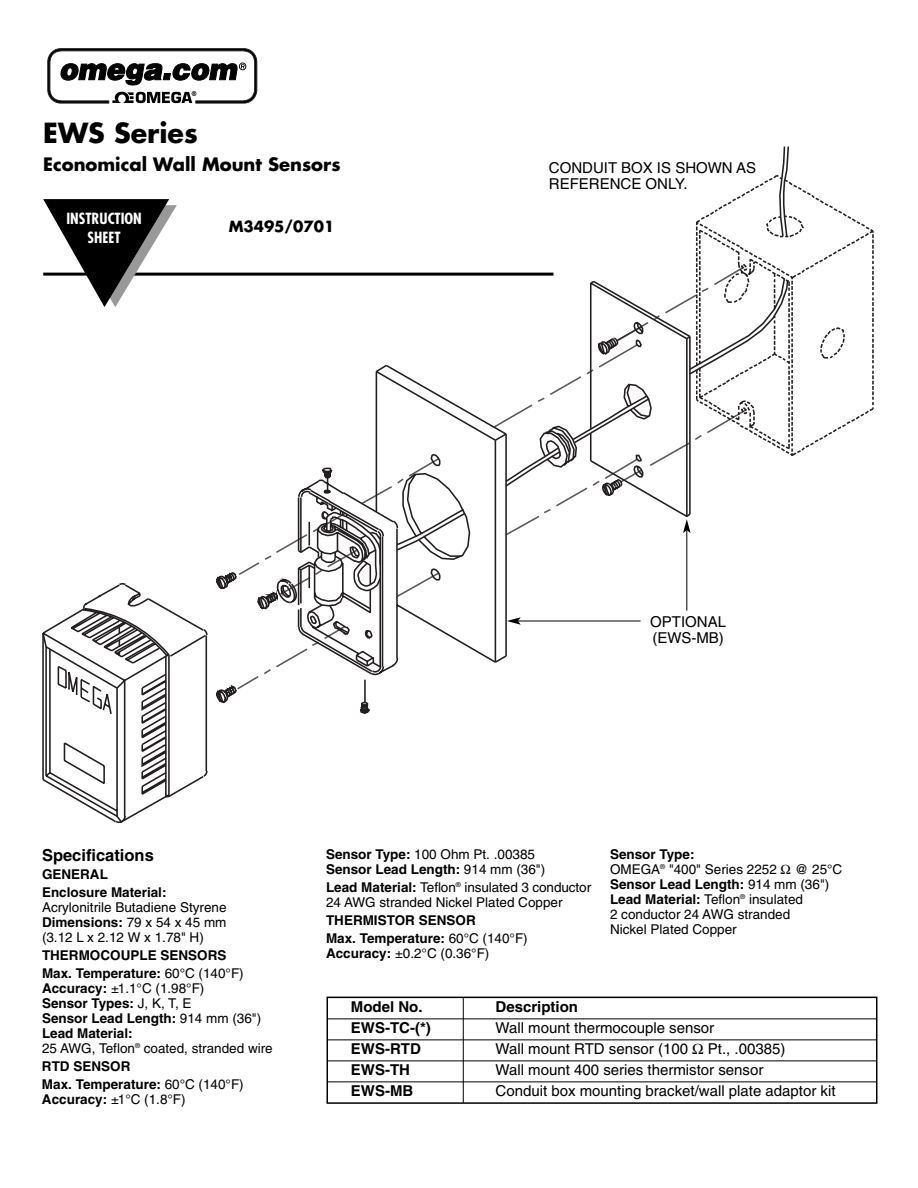
<style>
.page{position:relative;width:918px;height:1188px;background:#fff}
.page>*{position:absolute;margin:0;border:0;box-sizing:border-box;transform-origin:0 0}
.t1{font:700 27px "Futura";color:#000}
.t2{font:700 18px "Futura";color:#000}
.t3{font:700 16.5px "Helvetica";color:#000}
.t4{font:15px/16.5px "Helvetica";color:#000}
.t5{font:700 15px "Helvetica";color:#000}
.t6{font:700 condensed 15px/19.4px "Futura";color:#fff;text-align:center}
.t7{font:700 15px "Futura";color:#000}
.t8{font:13.5px/15px "Helvetica";color:#000}
.t9{font:700 13.5px/18px "Helvetica";color:#000}
.s1{font-weight:700}
.s2{font-weight:400}
</style>
<div class="page">
<svg style="left:42px;top:583px;width:166px;height:240px"></svg>
<svg style="left:216px;top:563px;width:154px;height:151px"></svg>
<svg style="left:47px;top:48px;width:210px;height:56px"></svg>
<hr style="left:43px;top:273px;width:511px;height:3px;background:#000">
<svg style="left:43px;top:199px;width:134px;height:108px"></svg>
<hr style="left:328px;top:1018px;width:548px;height:1px;background:#000">
<hr style="left:328px;top:1040px;width:548px;height:1px;background:#000">
<hr style="left:328px;top:1060px;width:548px;height:1px;background:#000">
<hr style="left:328px;top:1082px;width:548px;height:1px;background:#000">
<div style="left:327px;top:997px;width:551px;height:107px;border:2px solid #000"></div>
<svg style="left:257px;top:146px;width:617px;height:564px"></svg>
<hr style="left:463px;top:997px;width:1px;height:106px;background:#000">
<h1 class="t1" style="left:43px;top:121px;width:156px">EWS Series</h1>
<h2 class="t2" style="left:43px;top:156px;width:299px">Economical Wall Mount Sensors</h2>
<p class="t6" style="left:66px;top:210px;width:77px">INSTRUCTION<br>SHEET</p>
<p class="t7" style="left:229px;top:219px;width:107px">M3495/0701</p>
<p class="t4" style="left:549px;top:161px;width:209px">CONDUIT BOX IS SHOWN AS<br>REFERENCE ONLY.</p>
<p class="t4" style="left:650px;top:615px;width:77px">OPTIONAL (EWS-MB)</p>
<p class="t3" style="left:42px;top:849px;width:113px">Specifications</p>
<p class="t9" style="left:42px;top:867px;width:126px">GENERAL<br>Enclosure Material:</p>
<p class="t8" style="left:42px;top:901px;width:186px;text-align:justify">Acrylonitrile Butadiene Styrene <span class="s1">Dimensions:</span> 79 x 54 x 45 mm (3.12 L x 2.12 W x 1.78" H)</p>
<p class="t9" style="left:42px;top:948px;width:203px">THERMOCOUPLE SENSORS<br>Max. Temperature: <span class="s2">60°C (140°F)</span></p>
<p class="t8" style="left:42px;top:982px;width:232px"><span class="s1">Accuracy:</span> ±1.1°C (1.98°F)<br><span class="s1">Sensor Types:</span> J, K, T, E<br><span class="s1">Sensor Lead Length:</span> 914 mm (36")<br><span class="s1">Lead Material:<br></span>25 AWG, Teflon<sup>®</sup> coated, stranded wire</p>
<p class="t9" style="left:42px;top:1059px;width:203px">RTD SENSOR<br>Max. Temperature: <span class="s2">60°C (140°F)</span></p>
<p class="t8" style="left:42px;top:1093px;width:145px"><span class="s1">Accuracy:</span> ±1°C (1.8°F)</p>
<p class="t9" style="left:326px;top:848px;width:221px;line-height:15px">Sensor Type: <span class="s2">100 Ohm Pt. .00385<br></span>Sensor Lead Length: <span class="s2">914 mm (36")</span></p>
<p class="t8" style="left:326px;top:881px;width:267px"><span class="s1">Lead Material:</span> Teflon<sup>®</sup> insulated 3 conductor<br>24 AWG stranded Nickel Plated Copper</p>
<p class="t9" style="left:326px;top:912px;width:203px">THERMISTOR SENSOR<br>Max. Temperature: <span class="s2">60°C (140°F)</span></p>
<p class="t8" style="left:326px;top:947px;width:165px"><span class="s1">Accuracy:</span> ±0.2°C (0.36°F)</p>
<p class="t8" style="left:610px;top:848px;width:168px"><span class="s1">Sensor Type:<br></span>OMEGA<sup>®</sup> "400" Series 2252</p>
<p class="t8" style="left:610px;top:863px;width:234px;text-indent:185px">@ 25°C<br><span class="s1">Sensor Lead Length:</span> 914 mm (36")<br><span class="s1">Lead Material:</span> Teflon<sup>®</sup> insulated<br>2 conductor 24 AWG stranded<br>Nickel Plated Copper</p>
<p class="t5" style="left:351px;top:1001px;width:73px">Model No.</p>
<p class="t5" style="left:496px;top:1001px;width:84px">Description</p>
<p class="t5" style="left:351px;top:1022px;width:81px">EWS-TC-(*)</p>
<p class="t4" style="left:496px;top:1021px;width:220px">Wall mount thermocouple sensor</p>
<p class="t5" style="left:351px;top:1043px;width:71px">EWS-RTD</p>
<p class="t4" style="left:496px;top:1042px;width:194px">Wall mount RTD sensor (100</p>
<p class="t4" style="left:708px;top:1042px;width:79px">Pt., .00385)</p>
<p class="t5" style="left:351px;top:1064px;width:61px">EWS-TH</p>
<p class="t4" style="left:496px;top:1063px;width:269px">Wall mount 400 series thermistor sensor</p>
<p class="t5" style="left:351px;top:1085px;width:64px">EWS-MB</p>
<p class="t4" style="left:496px;top:1084px;width:342px">Conduit box mounting bracket/wall plate adaptor kit</p>
</div>
